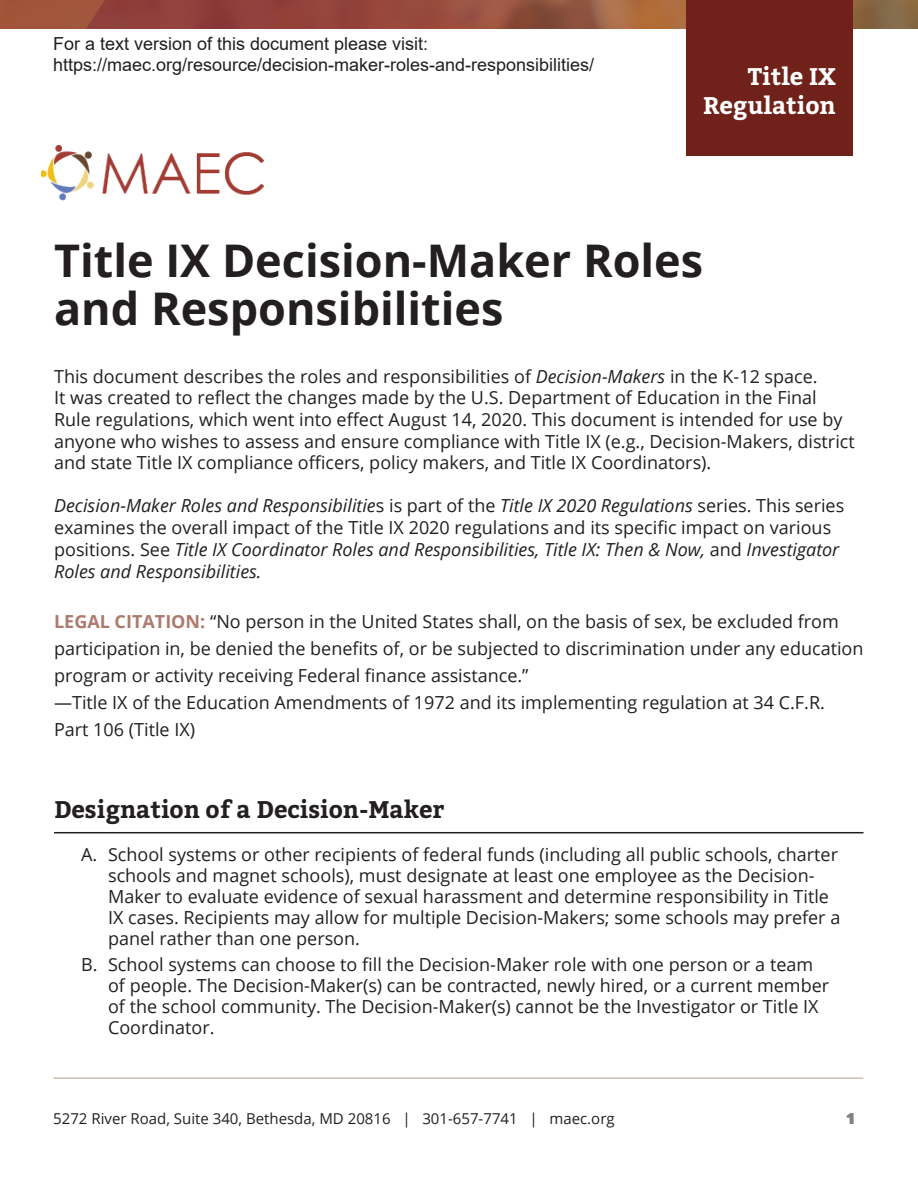
<style>
.page{position:relative;width:918px;height:1188px;background:#fff}
.page>*{position:absolute;margin:0;border:0;box-sizing:border-box;transform-origin:0 0}
.t1{font:700 45px/48px "Open Sans";color:#231f20}
.Section-Subhead{font:700 24px "Bitter";color:#231f20}
.t2{font:700 24px/28.8px "Bitter";color:#fff;text-align:right}
.Numbered_List_text{font:18px/21px "Open Sans";color:#231f20}
.t3{font:italic 18px/21.9px "Open Sans";color:#231f20}
.t4{font:18px/21.6px "Arial";color:#231f20}
.t5{font:15px "Open Sans";color:#231f20}
.t6{font:800 15px "Open Sans";color:#808285}
.s1{font-style:italic}
.s2{font-style:normal}
.s3{font-weight:700;color:#ac7b6e}
</style>
<div class="page">
<img style="left:0;top:0;width:918px;height:29px">
<hr style="left:53px;top:1078px;width:810px;height:1px;background:#b5a186">
<img style="left:41px;top:145px;width:224px;height:56px">
<hr style="left:54px;top:832px;width:809px;height:1px;background:#231f20">
<div style="left:687px;top:0;width:166px;height:156px;background:#70221a"></div>
<p class="t4" style="left:53px;top:32px;width:543px">For a text version of this document please visit: https://maec.org/resource/decision-maker-roles-and-responsibilities/</p>
<p class="t2" style="left:703px;top:63px;width:134px">Title IX<br>Regulation</p>
<p class="t1" style="left:54px;top:236px;width:651px">Title IX Decision-Maker Roles and Responsibilities</p>
<p class="Numbered_List_text" style="left:54px;top:365px;width:802px;line-height:21.6px">This document describes the roles and responsibilities of <span class="s1">Decision-Makers</span> in the K-12 space.<br>It was created to reflect the changes made by the U.S. Department of Education in the Final Rule regulations, which went into effect August 14, 2020. This document is intended for use by anyone who wishes to assess and ensure compliance with Title IX (e.g., Decision-Makers, district and state Title IX compliance officers, policy makers, and Title IX Coordinators).</p>
<p class="t3" style="left:54px;top:494px;width:792px">Decision-Maker Roles and Responsibilitie<span class="s2">s is part of the</span> Title IX 2020 Regulations <span class="s2">series. This series examines the overall impact of the Title IX 2020 regulations and its specific impact on various positions. See</span> Title IX Coordinator Roles and Responsibilities, Title IX: Then &amp; Now, <span class="s2">and</span> Investigator Roles and Responsibilities.</p>
<p class="Numbered_List_text" style="left:54px;top:607px;width:811px;line-height:27px"><span class="s3">LEGAL CITATION:</span> “No person in the United States shall, on the basis of sex, be excluded from participation in, be denied the benefits of, or be subjected to discrimination under any education program or activity receiving Federal finance assistance.”</p>
<p class="Numbered_List_text" style="left:54px;top:688px;width:772px;line-height:27px">—Title IX of the Education Amendments of 1972 and its implementing regulation at 34 C.F.R.<br>Part 106 (Title IX)</p>
<p class="Section-Subhead" style="left:54px;top:795px;width:392px">Designation of a Decision-Maker</p>
<p class="Numbered_List_text" style="left:108px;top:844px;width:734px;text-indent:-27px">A. School systems or other recipients of federal funds (including all public schools, charter schools and magnet schools), must designate at least one employee as the Decision-Maker to evaluate evidence of sexual harassment and determine responsibility in Title IX cases. Recipients may allow for multiple Decision-Makers; some schools may prefer a panel rather than one person.</p>
<p class="Numbered_List_text" style="left:108px;top:954px;width:723px;text-indent:-27px">B. School systems can choose to fill the Decision-Maker role with one person or a team of people. The Decision-Maker(s) can be contracted, newly hired, or a current member of the school community. The Decision-Maker(s) cannot be the Investigator or Title IX Coordinator.</p>
<p class="t5" style="left:53px;top:1108px;width:563px">5272 River Road, Suite 340, Bethesda, MD 20816 | 301-657-7741 | maec.org</p>
<p class="t6" style="left:847px;top:1107px;width:10px">1</p>
</div>
